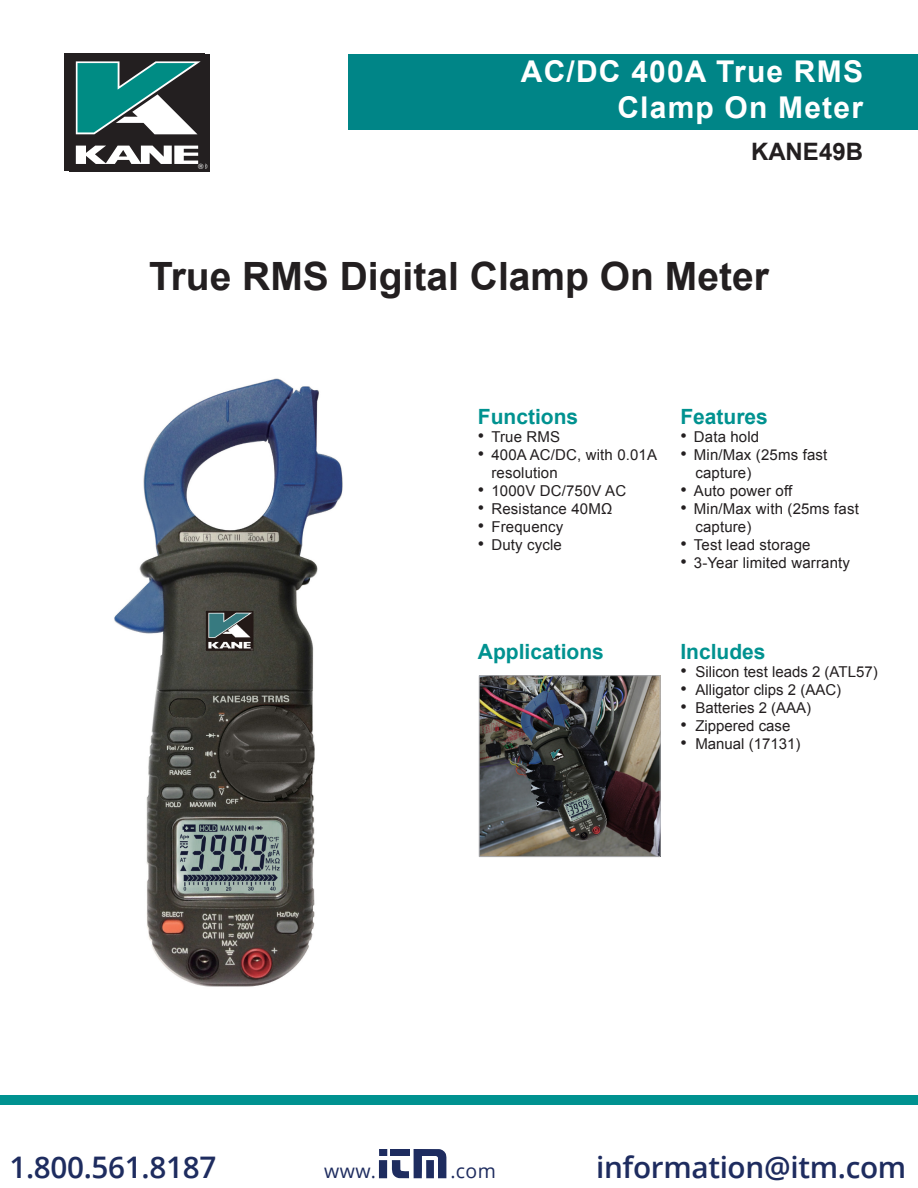
<style>
.page{position:relative;width:918px;height:1188px;background:#fff}
.page>*{position:absolute;margin:0;border:0;box-sizing:border-box;transform-origin:0 0}
.t1{font:700 39px "Arial";color:#231f20}
.t2{font:700 30px/36px "Arial";letter-spacing:.04em;color:#fff;text-align:right}
.t3{font:600 29.7px "Open Sans";letter-spacing:-.01em;color:#1e2c5f}
.t4{font:700 24px "Arial";color:#231f20}
.t5{font:700 21px "Arial";color:#009290}
.t6{font:19.5px "Open Sans";letter-spacing:.02em;color:#1e2c5f}
.t7{font:15px/18px "Arial";letter-spacing:.01em;color:#231f20}
.t8{font:7.35px "Helvetica";color:#fff}
.s1{font-size:18px}
</style>
<div class="page">
<div style="left:348px;top:54px;width:570px;height:76px;background:#008587"></div>
<div style="left:69px;top:54px;width:140px;height:117px;background:#231f20"></div>
<div style="left:0;top:1095px;width:918px;height:10px;background:#009290"></div>
<div style="left:65px;top:54px;width:140px;height:117px;background:#231f20"></div>
<svg style="left:76px;top:61px;width:125px;height:74px"></svg>
<svg style="left:76px;top:146px;width:123px;height:18px"></svg>
<img style="left:114px;top:378px;width:229px;height:609px">
<img style="left:481px;top:677px;width:178px;height:178px">
<div style="left:479px;top:675px;width:182px;height:182px;border:1px solid #a8a9ad"></div>
<div style="left:379px;top:1149px;width:8px;height:7px;background:#1e2c5f"></div>
<div style="left:379px;top:1160px;width:8px;height:18px;background:#1e2c5f"></div>
<svg style="left:391px;top:1149px;width:55px;height:29px"></svg>
<p class="t8" style="left:198px;top:161px;width:11px">®®</p>
<p class="t2" style="left:521px;top:55px;width:344px">AC/DC 400A True RMS<br>Clamp On Meter</p>
<p class="t4" style="left:751px;top:136px;width:114px">KANE49B</p>
<p class="t1" style="left:149px;top:251px;width:621px">True RMS Digital Clamp On Meter</p>
<p class="t5" style="left:478px;top:403px;width:102px">Functions</p>
<p class="t7" style="left:478px;top:428px;width:84px"><span class="s1">•</span> True RMS</p>
<p class="t7" style="left:491px;top:446px;width:167px;text-indent:-14px"><span class="s1">•</span> 400A AC/DC, with 0.01A resolution</p>
<p class="t7" style="left:478px;top:482px;width:150px"><span class="s1">•</span> 1000V DC/750V AC</p>
<p class="t7" style="left:478px;top:500px;width:136px"><span class="s1">•</span> Resistance 40MΩ</p>
<p class="t7" style="left:478px;top:518px;width:87px"><span class="s1">•</span> Frequency</p>
<p class="t7" style="left:478px;top:536px;width:86px"><span class="s1">•</span> Duty cycle</p>
<p class="t5" style="left:680px;top:403px;width:89px">Features</p>
<p class="t7" style="left:680px;top:428px;width:80px"><span class="s1">•</span> Data hold</p>
<p class="t7" style="left:695px;top:446px;width:133px;text-indent:-15px"><span class="s1">•</span> Min/Max (25ms fast capture)</p>
<p class="t7" style="left:680px;top:482px;width:113px"><span class="s1">•</span> Auto power off</p>
<p class="t7" style="left:695px;top:500px;width:165px;text-indent:-15px"><span class="s1">•</span> Min/Max with (25ms fast capture)</p>
<p class="t7" style="left:680px;top:536px;width:132px"><span class="s1">•</span> Test lead storage</p>
<p class="t7" style="left:680px;top:554px;width:171px"><span class="s1">•</span> 3-Year limited warranty</p>
<p class="t5" style="left:478px;top:638px;width:128px">Applications</p>
<p class="t5" style="left:680px;top:638px;width:87px">Includes</p>
<p class="t7" style="left:680px;top:663px;width:199px"><span class="s1">•</span> Silicon test leads 2 (ATL57)</p>
<p class="t7" style="left:680px;top:681px;width:162px"><span class="s1">•</span> Alligator clips 2 (AAC)</p>
<p class="t7" style="left:680px;top:699px;width:132px"><span class="s1">•</span> Batteries 2 (AAA)</p>
<p class="t7" style="left:680px;top:717px;width:112px"><span class="s1">•</span> Zippered case</p>
<p class="t7" style="left:680px;top:735px;width:122px"><span class="s1">•</span> Manual (17131)</p>
<h3 class="t3" style="left:9px;top:1147px;width:208px">1.800.561.8187</h3>
<h3 class="t6" style="left:324px;top:1158px;width:53px">www.</h3>
<h3 class="t6" style="left:450px;top:1158px;width:47px">.com</h3>
<h3 class="t3" style="left:596px;top:1147px;width:312px">information@itm.com</h3>
</div>
